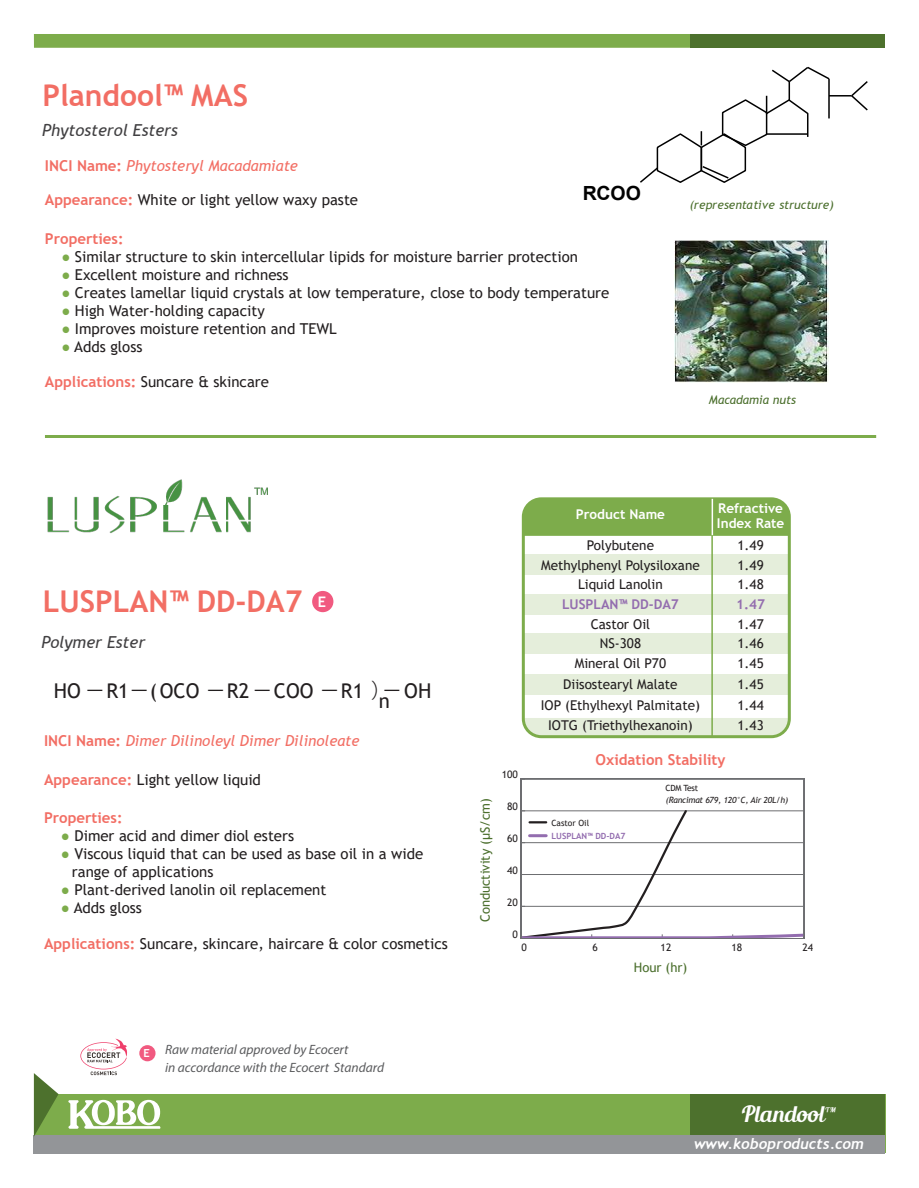
<style>
.page{position:relative;width:919px;height:1188px;background:#fff}
.page>*{position:absolute;margin:0;border:0;box-sizing:border-box;transform-origin:0 0}
.t1{font:700 30px "Trebuchet MS";color:#f26e64}
.t2{font:22.5px "Blenda Script";color:#fff}
.t3{font:20.4px "Trebuchet MS";color:#231f20}
.t4{font:700 19.5px "Arial";color:#010101}
.t5{font:italic 16.5px "Trebuchet MS";color:#414042}
.t6{font:15px/18px "Trebuchet MS";color:#231f20}
.t7{font:italic 15px "Trebuchet MS";color:#f26e64}
.t8{font:700 15px "Trebuchet MS";color:#f26e64}
.t9{font:italic 700 15px "Trebuchet";color:#fff}
.t10{font:700 14.55px "Trebuchet MS";color:#fff}
.t11{font:13.5px/19.8px "Trebuchet MS";color:#231f20;text-align:center}
.t12{font:italic 13.5px/18px "Myriad Pro";color:#5a5b5d}
.t13{font:700 13.5px/14.9px "Trebuchet MS";color:#fff}
.t14{font:700 13.5px "Trebuchet MS";color:#936daf}
.t15{font:13.05px "Trebuchet MS";color:#4b6f2d}
.t16{font:italic 12px "Trebuchet MS";color:#4b6f2d}
.t17{font:700 11.1px "Trebuchet MS";color:#fff}
.t18{font:10.2px "Trebuchet MS";color:#231f20}
.t19{font:italic 8.55px "Trebuchet MS";letter-spacing:-.025em;color:#231f20}
.t20{font:8.55px "Trebuchet MS";color:#231f20}
.t21{font:700 8.55px "Trebuchet MS";color:#936daf}
.s1{font-weight:700;font-style:normal}
.s2{font-weight:700;color:#f26e64}
.s3{color:#7dac4b}
.s4{font-family:"Koz Go Pr 6 N"}
</style>
<div class="page">
<div style="left:34px;top:1094px;width:850px;height:59px;background:#7dac4b"></div>
<div style="left:34px;top:1135px;width:850px;height:19px;background:#939598"></div>
<svg style="left:34px;top:1073px;width:24px;height:63px"></svg>
<div style="left:690px;top:1094px;width:194px;height:41px;background:#4d712d"></div>
<svg style="left:68px;top:1100px;width:92px;height:29px"></svg>
<div style="left:34px;top:34px;width:841px;height:14px;background:#7dac4b"></div>
<div style="left:690px;top:34px;width:194px;height:14px;background:#4d712d"></div>
<img style="left:47px;top:479px;width:221px;height:54px">
<div style="left:525px;top:718px;width:263px;height:19px;background:#e5eedb"></div>
<div style="left:521px;top:497px;width:269px;height:241px;border:3px solid #7dac4b;border-radius:18px"></div>
<div style="left:523px;top:499px;width:265px;height:37px;background:#7dac4b"></div>
<hr style="left:45px;top:435px;width:830px;height:3px;background:#7dac4b">
<img style="left:674px;top:241px;width:153px;height:142px">
<svg style="left:520px;top:808px;width:284px;height:131px"></svg>
<hr style="left:711px;top:499px;width:1px;height:36px;background:#fff">
<hr style="left:711px;top:535px;width:1px;height:202px;background:#7dac4b">
<div style="left:523px;top:554px;width:265px;height:21px;background:#e5eedb"></div>
<div style="left:523px;top:595px;width:265px;height:20px;background:#e5eedb"></div>
<div style="left:523px;top:633px;width:265px;height:21px;background:#e5eedb"></div>
<div style="left:523px;top:674px;width:265px;height:21px;background:#e5eedb"></div>
<hr style="left:828px;top:95px;width:23px;height:2px;background:#010101">
<svg style="left:849px;top:81px;width:19px;height:30px"></svg>
<svg style="left:640px;top:66px;width:190px;height:117px"></svg>
<svg style="left:80px;top:1039px;width:47px;height:36px"></svg>
<div style="left:139px;top:1045px;width:16px;height:16px;background:#f15a80;border-radius:50%"></div>
<div style="left:312px;top:591px;width:21px;height:21px;background:#f15a80;border-radius:50%"></div>
<h1 class="t1" style="left:42px;top:77px;width:207px">Plandool™ MAS</h1>
<p class="t5" style="left:42px;top:120px;width:137px">Phytosterol Esters</p>
<p class="t7" style="left:45px;top:156px;width:254px"><span class="s1">INCI Name:</span> Phytosteryl Macadamiate</p>
<p class="t6" style="left:45px;top:191px;width:314px"><span class="s2">Appearance:</span> White or light yellow waxy paste</p>
<h3 class="t4" style="left:582px;top:179px;width:60px">RCOO</h3>
<p class="t8" style="left:45px;top:229px;width:80px">Properties:</p>
<p class="t6" style="left:61px;top:247px;width:518px"><span class="s3">●</span> Similar structure to skin intercellular lipids for moisture barrier protection</p>
<p class="t6" style="left:61px;top:265px;width:229px"><span class="s3">●</span> Excellent moisture and richness</p>
<p class="t6" style="left:61px;top:283px;width:549px"><span class="s3">●</span> Creates lamellar liquid crystals at low temperature, close to body temperature</p>
<p class="t6" style="left:61px;top:301px;width:205px"><span class="s3">●</span> High Water-holding capacity</p>
<p class="t6" style="left:61px;top:319px;width:277px"><span class="s3">●</span> Improves moisture retention and TEWL</p>
<p class="t6" style="left:61px;top:337px;width:83px"><span class="s3">●</span> Adds gloss</p>
<p class="t6" style="left:45px;top:373px;width:225px"><span class="s2">Applications:</span> Suncare &amp; skincare</p>
<p class="t16" style="left:689px;top:198px;width:146px">(representative structure)</p>
<p class="t16" style="left:708px;top:393px;width:88px">Macadamia nuts</p>
<h1 class="t1" style="left:43px;top:583px;width:261px">LUSPLAN™ DD-DA7</h1>
<p class="t5" style="left:41px;top:632px;width:105px">Polymer Ester</p>
<p class="t10" style="left:318px;top:592px;width:10px">E</p>
<h3 class="t3" style="left:54px;top:677px;width:379px">HO <span class="s4">－</span>R1<span class="s4">－</span> OCO <span class="s4">－</span>R2<span class="s4">－</span>COO <span class="s4">－</span>R1 <span class="s4">）－</span>OH</h3>
<h3 class="t3" style="left:378px;top:688px;width:13px">n</h3>
<h3 class="t3" style="left:150px;top:677px;width:9px">(</h3>
<p class="t7" style="left:44px;top:732px;width:317px"><span class="s1">INCI Name:</span> Dimer Dilinoleyl Dimer Dilinoleate</p>
<p class="t6" style="left:44px;top:771px;width:218px"><span class="s2">Appearance:</span> Light yellow liquid</p>
<p class="t8" style="left:44px;top:809px;width:80px">Properties:</p>
<p class="t6" style="left:61px;top:827px;width:234px"><span class="s3">●</span> Dimer acid and dimer diol esters</p>
<p class="t6" style="left:72px;top:845px;width:352px;text-indent:-11px"><span class="s3">●</span> Viscous liquid that can be used as base oil in a wide range of applications</p>
<p class="t6" style="left:61px;top:881px;width:267px"><span class="s3">●</span> Plant-derived lanolin oil replacement</p>
<p class="t6" style="left:61px;top:899px;width:83px"><span class="s3">●</span> Adds gloss</p>
<p class="t6" style="left:44px;top:935px;width:405px"><span class="s2">Applications:</span> Suncare, skincare, haircare &amp; color cosmetics</p>
<p class="t17" style="left:144px;top:1046px;width:8px">E</p>
<p class="t12" style="left:165px;top:1041px;width:220px">Raw material approved by Ecocert<br>in accordance with the Ecocert Standard</p>
<p class="t15" style="left:476px;top:922px;width:126px;rotate:-90deg">Conductivity (µS/cm)</p>
<p class="t13" style="left:716px;top:501px;width:69px">Refractive<br>Index Rate</p>
<p class="t13" style="left:575px;top:507px;width:91px">Product Name</p>
<p class="t11" style="left:541px;top:535px;width:160px">Polybutene<br>Methylphenyl Polysiloxane</p>
<p class="t14" style="left:561px;top:596px;width:118px">LUSPLAN™ DD-DA7</p>
<p class="t14" style="left:736px;top:596px;width:30px">1.47</p>
<p class="t11" style="left:737px;top:535px;width:28px;text-align:left">1.49<br>1.49</p>
<p class="t11" style="left:577px;top:574px;width:86px">Liquid Lanolin</p>
<p class="t11" style="left:737px;top:574px;width:28px">1.48</p>
<p class="t11" style="left:590px;top:614px;width:61px">Castor Oil</p>
<p class="t11" style="left:737px;top:614px;width:28px">1.47</p>
<p class="t11" style="left:599px;top:633px;width:43px">NS-308</p>
<p class="t11" style="left:737px;top:633px;width:28px">1.46</p>
<p class="t11" style="left:574px;top:653px;width:93px">Mineral Oil P70</p>
<p class="t11" style="left:737px;top:653px;width:28px">1.45</p>
<p class="t11" style="left:563px;top:674px;width:116px">Diisostearyl Malate</p>
<p class="t11" style="left:737px;top:674px;width:28px">1.45</p>
<p class="t11" style="left:540px;top:695px;width:161px">IOP (Ethylhexyl Palmitate)</p>
<p class="t11" style="left:737px;top:695px;width:28px">1.44</p>
<p class="t11" style="left:548px;top:715px;width:146px">IOTG (Triethylhexanoin)</p>
<p class="t11" style="left:737px;top:715px;width:28px">1.43</p>
<p class="t18" style="left:501px;top:768px;width:18px">100</p>
<p class="t18" style="left:507px;top:800px;width:12px">80</p>
<p class="t18" style="left:507px;top:832px;width:12px">60</p>
<p class="t18" style="left:507px;top:864px;width:12px">40</p>
<p class="t18" style="left:507px;top:896px;width:12px">20</p>
<p class="t18" style="left:512px;top:928px;width:7px">0</p>
<p class="t8" style="left:595px;top:750px;width:131px">Oxidation Stability</p>
<p class="t20" style="left:551px;top:817px;width:39px">Castor Oil</p>
<p class="t21" style="left:551px;top:831px;width:75px">LUSPLAN™ DD-DA7</p>
<p class="t20" style="left:665px;top:783px;width:34px">CDM Test</p>
<p class="t19" style="left:665px;top:795px;width:124px">(Rancimat 679, 120°C, Air 20L/h)</p>
<p class="t18" style="left:521px;top:941px;width:7px">0</p>
<p class="t18" style="left:592px;top:941px;width:7px">6</p>
<p class="t18" style="left:660px;top:941px;width:12px">12</p>
<p class="t18" style="left:731px;top:941px;width:12px">18</p>
<p class="t18" style="left:802px;top:941px;width:12px">24</p>
<p class="t15" style="left:633px;top:959px;width:55px">Hour (hr)</p>
<h2 class="t2" style="left:740px;top:1100px;width:96px">Plandool™</h2>
<p class="t9" style="left:693px;top:1134px;width:171px">www.koboproducts.com</p>
</div>
